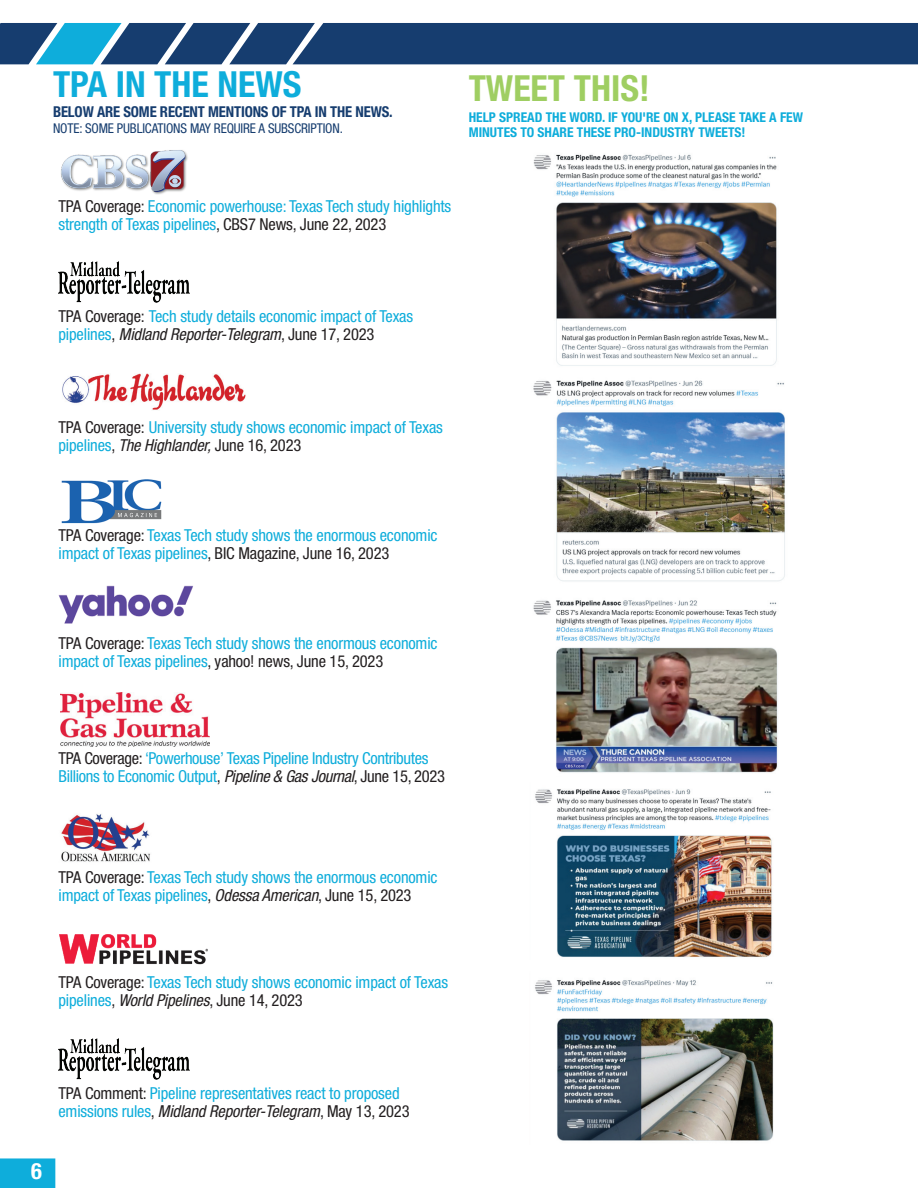
<style>
.page{position:relative;width:918px;height:1188px;background:#fff}
.page>*{position:absolute;margin:0;border:0;box-sizing:border-box;transform-origin:0 0}
.t1{font:700 condensed 36px "Helvetica Neue LT Std";color:#0eaddb}
.t2{font:700 condensed 36px "Helvetica Neue LT Std";color:#9fce62}
.t3{font:700 condensed 22.5px "Helvetica Neue LT Std";color:#fff}
.t4{font:condensed 16.5px/18px "Helvetica Neue LT Std";letter-spacing:-.01em;color:#0eaddb}
.t5{font:700 condensed 15px "Helvetica Neue LT Std";letter-spacing:-.01em;color:#163d6f}
.t6{font:700 condensed 13.5px/15px "Helvetica Neue LT Std";color:#0eaddb}
.t7{font:condensed 13.5px "Helvetica Neue LT Std";letter-spacing:-.01em;color:#163d6f}
.s1{color:#231f20}
.s2{font-style:italic;color:#231f20}
</style>
<div class="page">
<img style="left:61px;top:150px;width:127px;height:44px">
<img style="left:58px;top:262px;width:132px;height:40px">
<img style="left:62px;top:373px;width:184px;height:37px">
<img style="left:61px;top:479px;width:101px;height:45px">
<img style="left:58px;top:585px;width:135px;height:39px">
<img style="left:60px;top:692px;width:150px;height:54px">
<img style="left:61px;top:814px;width:89px;height:48px">
<img style="left:59px;top:934px;width:149px;height:31px">
<img style="left:58px;top:1039px;width:132px;height:40px">
<img style="left:533px;top:154px;width:244px;height:212px">
<img style="left:533px;top:380px;width:252px;height:202px">
<img style="left:533px;top:600px;width:245px;height:173px">
<img style="left:535px;top:789px;width:237px;height:168px">
<img style="left:535px;top:980px;width:239px;height:161px">
<div style="left:1px;top:1159px;width:54px;height:28px;background:#0eaddb"></div>
<div style="left:0;top:1158px;width:55px;height:30px;border:2px solid #0eaddb"></div>
<svg style="left:0;top:23px;width:918px;height:41px;background:#1f4b7b"></svg>
<h1 class="t1" style="left:53px;top:63px;width:250px">TPA IN THE NEWS</h1>
<p class="t5" style="left:53px;top:102px;width:341px">BELOW ARE SOME RECENT MENTIONS OF TPA IN THE NEWS.</p>
<p class="t7" style="left:53px;top:121px;width:291px">NOTE: SOME PUBLICATIONS MAY REQUIRE A SUBSCRIPTION.</p>
<h1 class="t2" style="left:469px;top:66px;width:183px">TWEET THIS!</h1>
<p class="t6" style="left:469px;top:109px;width:336px">HELP SPREAD THE WORD. IF YOU'RE ON X, PLEASE TAKE A FEW<br>MINUTES TO SHARE THESE PRO-INDUSTRY TWEETS!</p>
<p class="t4" style="left:58px;top:197px;width:394px"><span class="s1">TPA Coverage:</span> Economic powerhouse: Texas Tech study highlights strength of Texas pipelines<span class="s1">, CBS7 News, June 22, 2023</span></p>
<p class="t4" style="left:58px;top:307px;width:356px"><span class="s1">TPA Coverage:</span> Tech study details economic impact of Texas pipelines<span class="s1">,</span> <span class="s2">Midland Reporter-Telegram</span><span class="s1">, June 17, 2023</span></p>
<p class="t4" style="left:58px;top:418px;width:386px"><span class="s1">TPA Coverage:</span> University study shows economic impact of Texas pipelines<span class="s1">,</span> <span class="s2">The Highlander,</span> <span class="s1">June 16, 2023</span></p>
<p class="t4" style="left:58px;top:526px;width:381px"><span class="s1">TPA Coverage:</span> Texas Tech study shows the enormous economic impact of Texas pipelines<span class="s1">, BIC Magazine, June 16, 2023</span></p>
<p class="t4" style="left:58px;top:634px;width:381px"><span class="s1">TPA Coverage:</span> Texas Tech study shows the enormous economic impact of Texas pipelines<span class="s1">, yahoo! news, June 15, 2023</span></p>
<p class="t4" style="left:58px;top:749px;width:388px"><span class="s1">TPA Coverage:</span> ‘Powerhouse’ Texas Pipeline Industry Contributes<br>Billions to Economic Output<span class="s1">,</span> <span class="s2">Pipeline &amp; Gas Journal</span><span class="s1">, June 15, 2023</span></p>
<p class="t4" style="left:58px;top:868px;width:381px"><span class="s1">TPA Coverage:</span> Texas Tech study shows the enormous economic impact of Texas pipelines<span class="s1">,</span> <span class="s2">Odessa American</span><span class="s1">, June 15, 2023</span></p>
<p class="t4" style="left:58px;top:973px;width:391px"><span class="s1">TPA Coverage:</span> Texas Tech study shows economic impact of Texas pipelines<span class="s1">,</span> <span class="s2">World Pipelines</span><span class="s1">, June 14, 2023</span></p>
<p class="t4" style="left:58px;top:1084px;width:353px"><span class="s1">TPA Comment:</span> Pipeline representatives react to proposed emissions rules<span class="s1">,</span> <span class="s2">Midland Reporter-Telegram</span><span class="s1">, May 13, 2023</span></p>
<h2 class="t3" style="left:31px;top:1157px;width:12px">6</h2>
</div>
